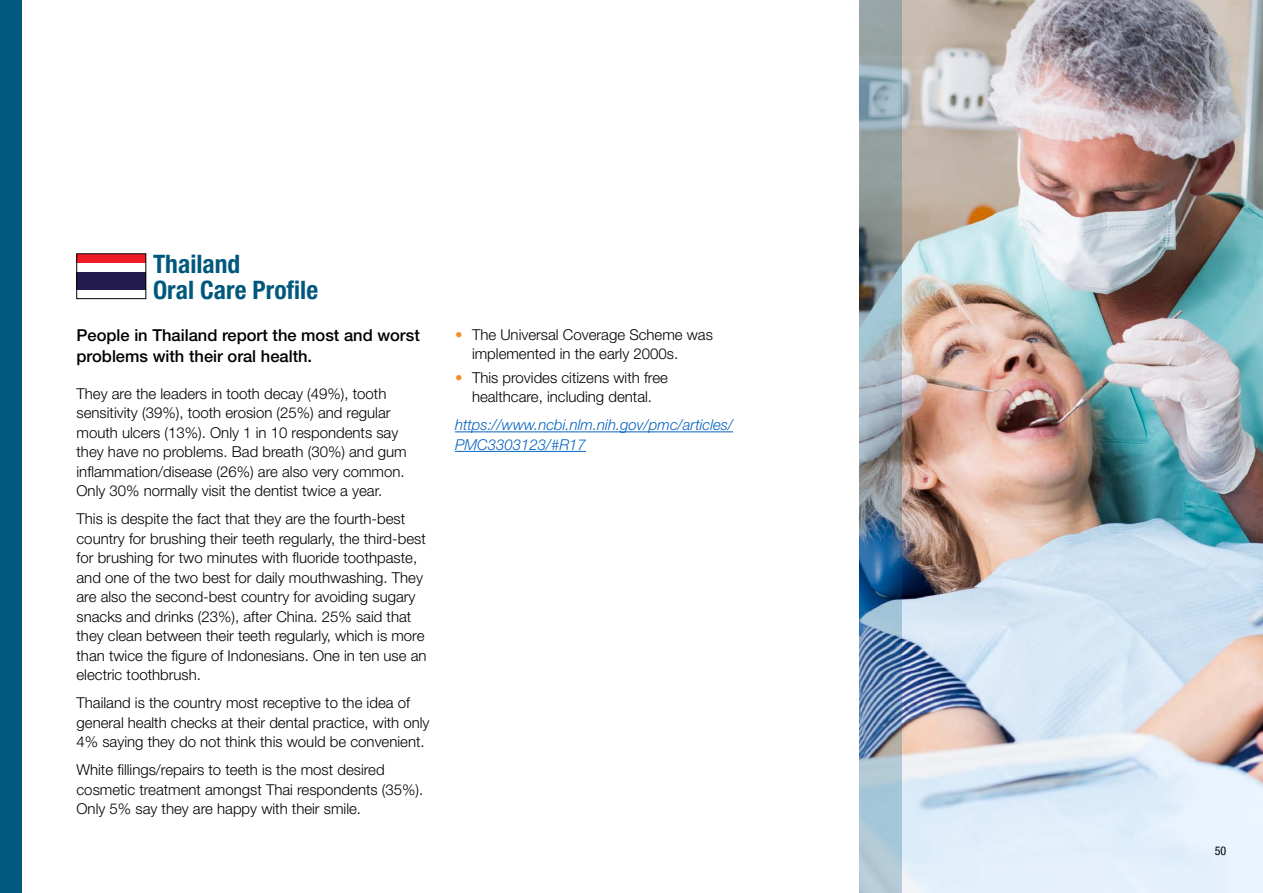
<style>
.page{position:relative;width:1263px;height:893px;background:#fff}
.page>*{position:absolute;margin:0;border:0;box-sizing:border-box;transform-origin:0 0}
.t1{font:700 condensed 25.5px/25.5px "Helvetica Neue LT Std";color:#00587c}
.t2{font:500 16.5px/21px "Helvetica Neue LT Std";color:#000}
.t3{font:300 15px/19.5px "Helvetica Neue LT Std";color:#000}
.t4{font:italic 300 15px/19.5px "Helvetica Neue LT Std";color:#0563c1}
.t5{font:condensed 12px "Helvetica Neue LT Std";color:#000}
.s1{color:#f68d2e}
</style>
<div class="page">
<div style="left:77px;top:272px;width:69px;height:18px;background:#241c4f"></div>
<div style="left:77px;top:254px;width:69px;height:9px;background:#ed1c24"></div>
<div style="left:77px;top:254px;width:69px;height:45px;border:1px solid #000"></div>
<hr style="left:455px;top:431px;width:278px;height:1px;background:#0563c1">
<hr style="left:455px;top:451px;width:131px;height:1px;background:#0563c1">
<img style="left:901px;top:0;width:362px;height:893px">
<img style="left:859px;top:0;width:42px;height:893px">
<div style="left:0;top:0;width:21px;height:893px;background:#00587c"></div>
<h1 class="t1" style="left:153px;top:251px;width:167px">Thailand<br>Oral Care Profile</h1>
<p class="t2" style="left:77px;top:325px;width:345px">People in Thailand report the most and worst problems with their oral health.</p>
<p class="t3" style="left:77px;top:383px;width:332px">They are the leaders in tooth decay (49%), tooth sensitivity (39%), tooth erosion (25%) and regular mouth ulcers (13%). Only 1 in 10 respondents say they have no problems. Bad breath (30%) and gum inflammation/disease (26%) are also very common.<br>Only 30% normally visit the dentist twice a year.</p>
<p class="t3" style="left:77px;top:509px;width:352px">This is despite the fact that they are the fourth-best country for brushing their teeth regularly, the third-best for brushing for two minutes with fluoride toothpaste, and one of the two best for daily mouthwashing. They are also the second-best country for avoiding sugary snacks and drinks (23%), after China. 25% said that they clean between their teeth regularly, which is more than twice the figure of Indonesians. One in ten use an electric toothbrush.</p>
<p class="t3" style="left:77px;top:693px;width:354px">Thailand is the country most receptive to the idea of general health checks at their dental practice, with only<br>4% saying they do not think this would be convenient.</p>
<p class="t3" style="left:77px;top:760px;width:348px">White fillings/repairs to teeth is the most desired cosmetic treatment amongst Thai respondents (35%).<br>Only 5% say they are happy with their smile.</p>
<p class="t3" style="left:472px;top:324px;width:242px;text-indent:-17px"><span class="s1">•</span> The Universal Coverage Scheme was implemented in the early 2000s.</p>
<p class="t3" style="left:455px;top:367px;width:214px;text-align:center"><span class="s1">•</span> This provides citizens with free healthcare, including dental.</p>
<p class="t4" style="left:455px;top:415px;width:280px">https://www.ncbi.nlm.nih.gov/pmc/articles/<br>PMC3303123/#R17</p>
<p class="t5" style="left:1215px;top:843px;width:13px">50</p>
</div>
